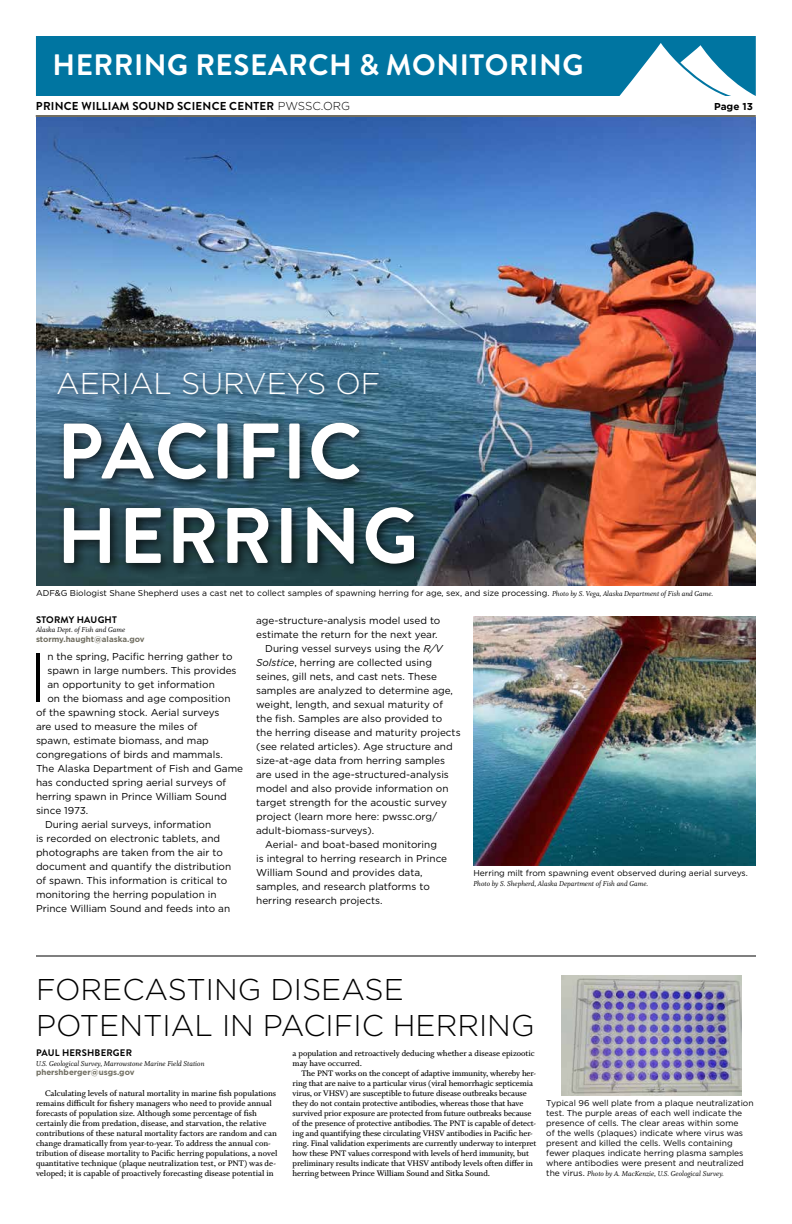
<style>
.page{position:relative;width:792px;height:1224px;background:#fff}
.page>*{position:absolute;margin:0;border:0;box-sizing:border-box;transform-origin:0 0}
.t1{font:700 78.5px/84.5px "Brandon Grotesque";letter-spacing:.02em;color:#fff}
.t2{font:300 70px "Gotham";color:#000}
.t3{font:300 30px/36px "Gotham";color:#000}
.t4{font:300 30px "Gotham";color:#fff}
.t5{font:700 29.5px "Brandon Grotesque";letter-spacing:.02em;color:#fff}
.t6{font:700 11.5px "Brandon Grotesque";letter-spacing:.02em;color:#000}
.t7{font:10px "Gotham";color:#000}
.t8{font:700 10px "Gotham";color:#000}
.t9{font:700 9.5px "Brandon Grotesque";letter-spacing:.02em;color:#000}
.t10{font:9px/10px "Whitman Semibold LF";letter-spacing:-.01em;color:#000}
.t11{font:8.5px/10px "Gotham";color:#000}
.t12{font:8px "Whitman Italic LF";color:#000}
.t13{font:700 8px "Gotham";color:#716e61}
.s1{font-family:"Gotham";font-weight:300}
.s2{font-family:"Whitman Italic LF";font-size:8px}
.s3{font-style:italic}
.s4{font-family:"Gotham";font-size:8.5px}
</style>
<div class="page">
<svg style="left:36px;top:36px;width:720px;height:60px;background:#1681a9"></svg>
<hr style="left:36px;top:115px;width:720px;height:2px;background:#716e61">
<hr style="left:36px;top:956px;width:720px;height:1px;background:#000">
<img style="left:36px;top:117px;width:720px;height:469px">
<div style="left:52px;top:366px;width:375px;height:211px;background:#000;opacity:.75"></div>
<img style="left:473px;top:616px;width:283px;height:250px">
<img style="left:561px;top:976px;width:180px;height:120px">
<h3 class="t5" style="left:52px;top:44px;width:533px">HERRING RESEARCH &amp; MONITORING</h3>
<p class="t6" style="left:36px;top:98px;width:316px">PRINCE WILLIAM SOUND SCIENCE CENTER <span class="s1">PWSSC.ORG</span></p>
<p class="t8" style="left:714px;top:100px;width:40px">Page 13</p>
<h3 class="t4" style="left:56px;top:364px;width:326px">AERIAL SURVEYS OF</h3>
<h1 class="t1" style="left:57px;top:410px;width:363px">PACIFIC<br>HERRING</h1>
<p class="t11" style="left:36px;top:588px;width:679px">ADF&amp;G Biologist Shane Shepherd uses a cast net to collect samples of spawning herring for age, sex, and size processing. <span class="s2">Photo by S. Vega, Alaska Department of Fish and Game.</span></p>
<p class="t9" style="left:36px;top:613px;width:82px">STORMY HAUGHT</p>
<p class="t12" style="left:36px;top:625px;width:91px">Alaska Dept. of Fish and Game</p>
<p class="t13" style="left:36px;top:634px;width:110px">stormy.haught@alaska.gov</p>
<h2 class="t2" style="left:28px;top:633px;width:21px">I</h2>
<p class="t7" style="left:47px;top:650px;width:187px">n the spring, Pacific herring gather to</p>
<p class="t7" style="left:47px;top:664px;width:191px">spawn in large numbers. This provides</p>
<p class="t7" style="left:47px;top:678px;width:169px">an opportunity to get information</p>
<p class="t7" style="left:47px;top:692px;width:185px">on the biomass and age composition</p>
<p class="t7" style="left:36px;top:706px;width:185px">of the spawning stock. Aerial surveys</p>
<p class="t7" style="left:36px;top:720px;width:163px">are used to measure the miles of</p>
<p class="t7" style="left:36px;top:734px;width:174px">spawn, estimate biomass, and map</p>
<p class="t7" style="left:36px;top:748px;width:188px">congregations of birds and mammals.</p>
<p class="t7" style="left:36px;top:762px;width:209px">The Alaska Department of Fish and Game</p>
<p class="t7" style="left:36px;top:776px;width:192px">has conducted spring aerial surveys of</p>
<p class="t7" style="left:36px;top:790px;width:192px">herring spawn in Prince William Sound</p>
<p class="t7" style="left:36px;top:804px;width:54px">since 1973.</p>
<p class="t7" style="left:45px;top:818px;width:168px">During aerial surveys, information</p>
<p class="t7" style="left:36px;top:832px;width:186px">is recorded on electronic tablets, and</p>
<p class="t7" style="left:36px;top:846px;width:188px">photographs are taken from the air to</p>
<p class="t7" style="left:36px;top:860px;width:197px">document and quantify the distribution</p>
<p class="t7" style="left:36px;top:874px;width:193px">of spawn. This information is critical to</p>
<p class="t7" style="left:36px;top:888px;width:182px">monitoring the herring population in</p>
<p class="t7" style="left:36px;top:902px;width:196px">Prince William Sound and feeds into an</p>
<p class="t7" style="left:256px;top:614px;width:186px">age-structure-analysis model used to</p>
<p class="t7" style="left:256px;top:628px;width:183px">estimate the return for the next year.</p>
<p class="t7" style="left:265px;top:642px;width:179px">During vessel surveys using the <span class="s3">R/V</span></p>
<p class="t7" style="left:256px;top:656px;width:177px"><span class="s3">Solstice</span>, herring are collected using</p>
<p class="t7" style="left:256px;top:670px;width:182px">seines, gill nets, and cast nets. These</p>
<p class="t7" style="left:256px;top:684px;width:198px">samples are analyzed to determine age,</p>
<p class="t7" style="left:256px;top:698px;width:188px">weight, length, and sexual maturity of</p>
<p class="t7" style="left:256px;top:712px;width:187px">the fish. Samples are also provided to</p>
<p class="t7" style="left:256px;top:726px;width:206px">the herring disease and maturity projects</p>
<p class="t7" style="left:256px;top:740px;width:198px">(see related articles). Age structure and</p>
<p class="t7" style="left:256px;top:754px;width:190px">size-at-age data from herring samples</p>
<p class="t7" style="left:256px;top:768px;width:194px">are used in the age-structured-analysis</p>
<p class="t7" style="left:256px;top:782px;width:194px">model and also provide information on</p>
<p class="t7" style="left:256px;top:796px;width:192px">target strength for the acoustic survey</p>
<p class="t7" style="left:256px;top:810px;width:182px">project (learn more here: pwssc.org/</p>
<p class="t7" style="left:256px;top:824px;width:120px">adult-biomass-surveys).</p>
<p class="t7" style="left:265px;top:838px;width:173px">Aerial- and boat-based monitoring</p>
<p class="t7" style="left:256px;top:852px;width:192px">is integral to herring research in Prince</p>
<p class="t7" style="left:256px;top:866px;width:168px">William Sound and provides data,</p>
<p class="t7" style="left:256px;top:880px;width:175px">samples, and research platforms to</p>
<p class="t7" style="left:256px;top:894px;width:128px">herring research projects.</p>
<p class="t11" style="left:473px;top:868px;width:276px">Herring milt from spawning event observed during aerial surveys.</p>
<p class="t12" style="left:473px;top:879px;width:176px">Photo by S. Shepherd, Alaska Department of Fish and Game.</p>
<h3 class="t3" style="left:36px;top:971px;width:500px">FORECASTING DISEASE<br>POTENTIAL IN PACIFIC HERRING</h3>
<p class="t9" style="left:36px;top:1046px;width:97px">PAUL HERSHBERGER</p>
<p class="t12" style="left:36px;top:1059px;width:170px">U.S. Geological Survey, Marrowstone Marine Field Station</p>
<p class="t13" style="left:36px;top:1067px;width:100px">phershberger@usgs.gov</p>
<p class="t10" style="left:36px;top:1088px;width:243px;text-indent:9px">Calculating levels of natural mortality in marine fish populations remains difficult for fishery managers who need to provide annual forecasts of population size. Although some percentage of fish certainly die from predation, disease, and starvation, the relative contributions of these natural mortality factors are random and can change dramatically from year-to-year. To address the annual con&shy;tribution of disease mortality to Pacific herring populations, a novel quantitative technique (plaque neutralization test, or PNT) was de&shy;veloped; it is capable of proactively forecasting disease potential in</p>
<p class="t10" style="left:293px;top:1048px;width:244px">a population and retroactively deducing whether a disease epizootic may have occurred.</p>
<p class="t10" style="left:293px;top:1068px;width:245px;text-indent:9px">The PNT works on the concept of adaptive immunity, whereby her&shy;ring that are naive to a particular virus (viral hemorrhagic septicemia virus, or VHSV) are susceptible to future disease outbreaks because they do not contain protective antibodies, whereas those that have survived prior exposure are protected from future outbreaks because of the presence of protective antibodies. The PNT is capable of detect&shy;ing and quantifying these circulating VHSV antibodies in Pacific her&shy;ring. Final validation experiments are currently underway to interpret how these PNT values correspond with levels of herd immunity, but preliminary results indicate that VHSV antibody levels often differ in herring between Prince William Sound and Sitka Sound.</p>
<p class="t11" style="left:546px;top:1098px;width:209px">Typical 96 well plate from a plaque neutralization test. The purple areas of each well indicate the presence of cells. The clear areas within some<br>of the wells (plaques) indicate where virus was present and killed the cells. Wells containing fewer plaques indicate herring plasma samples where antibodies were present and neutralized</p>
<p class="t12" style="left:546px;top:1169px;width:179px"><span class="s4">the virus.</span> Photo by A. MacKenzie, U.S. Geological Survey.</p>
</div>
